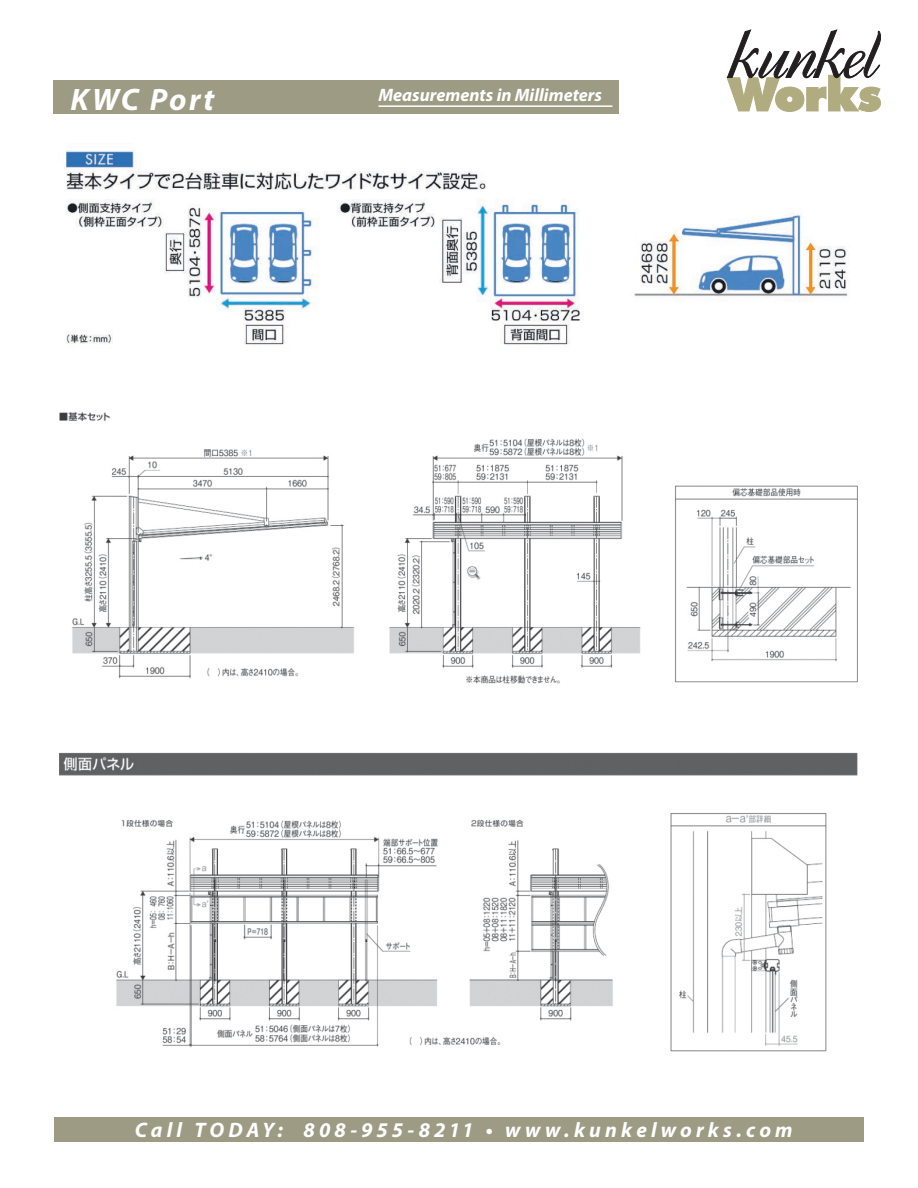
<style>
.page{position:relative;width:918px;height:1188px;background:#fff}
.page>*{position:absolute;margin:0;border:0;box-sizing:border-box;transform-origin:0 0}
.t1{font:italic 700 31.2px "Myriad Pro";letter-spacing:.08em;color:#fff}
.t2{font:italic 700 21px "Myriad Pro";letter-spacing:.195em;color:#fff}
.Boxy_Type{font:italic 700 18px "Myriad Pro";color:#fff}
</style>
<div class="page">
<svg style="left:727px;top:29px;width:154px;height:83px"></svg>
<div style="left:54px;top:1118px;width:810px;height:24px;background:#9d9b84"></div>
<div style="left:54px;top:80px;width:565px;height:33px;background:#9d9b84"></div>
<hr style="left:378px;top:105px;width:234px;height:2px;background:#fff">
<img style="left:60px;top:412px;width:798px;height:640px">
<img style="left:65px;top:150px;width:783px;height:195px">
<div style="left:40px;top:678px;width:38px;height:59px;background:#fff"></div>
<p class="t1" style="left:71px;top:79px;width:145px">KWC Port</p>
<p class="Boxy_Type" style="left:378px;top:83px;width:225px">Measurements in Millimeters</p>
<p class="t2" style="left:135px;top:1116px;width:659px">Call TODAY: 808-955-8211 • www.kunkelworks.com</p>
</div>
